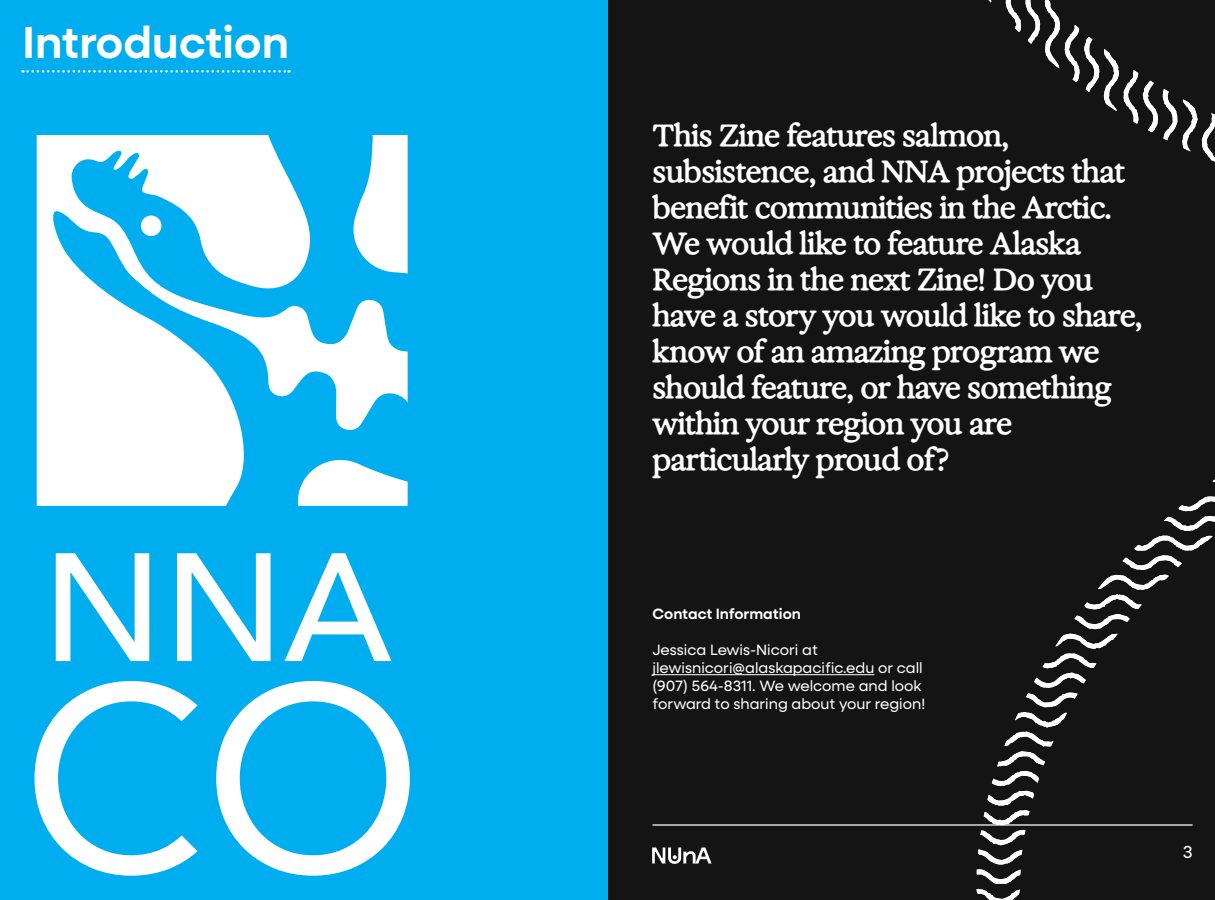
<style>
.page{position:relative;width:1215px;height:900px;background:#151414}
.page>*{position:absolute;margin:0;border:0;box-sizing:border-box;transform-origin:0 0}
.BodyCopy{font:600 45px "Neulis Sans";color:#fff}
.BodyCopy-2{font:30px/36px "Exposure Trial 20";letter-spacing:-.025em;color:#fff}
.t1{font:17.5px "Neulis Sans";color:#fff}
.BodyCopy-3{font:15px "Neulis Sans";color:#fff}
.BodyCopy-4{font:600 15px "Neulis Sans";color:#fff}
</style>
<div class="page">
<hr style="left:653px;top:824px;width:540px;height:2px;background:#fff">
<svg style="left:652px;top:847px;width:60px;height:17px"></svg>
<div style="left:0;top:0;width:608px;height:900px;background:#00aeef"></div>
<svg style="left:56px;top:553px;width:93px;height:108px"></svg>
<svg style="left:177px;top:553px;width:94px;height:108px"></svg>
<svg style="left:285px;top:553px;width:106px;height:108px"></svg>
<svg style="left:216px;top:681px;width:194px;height:195px"></svg>
<svg style="left:35px;top:681px;width:162px;height:195px"></svg>
<svg style="left:37px;top:135px;width:371px;height:371px;fill:#fff"></svg>
<svg style="left:298px;top:454px;width:110px;height:52px"></svg>
<svg style="left:140px;top:215px;width:22px;height:22px"></svg>
<hr style="left:652px;top:674px;width:222px;height:1px;background:#fff">
<svg style="left:977px;top:479px;width:238px;height:421px"></svg>
<svg style="left:988px;top:0;width:227px;height:162px"></svg>
<svg style="left:22px;top:70px;width:268px;height:3px"></svg>
<p class="BodyCopy" style="left:22px;top:9px;width:268px">Introduction</p>
<p class="BodyCopy-2" style="left:652px;top:118px;width:474px">This Zine features salmon, subsistence, and NNA projects that benefit communities in the Arctic.</p>
<p class="BodyCopy-2" style="left:652px;top:226px;width:442px">We would like to feature Alaska<br>Regions in the next Zine! Do you</p>
<p class="BodyCopy-2" style="left:652px;top:298px;width:492px">have a story you would like to share, know of an amazing program we should feature, or have something within your region you are</p>
<p class="BodyCopy-2" style="left:652px;top:442px;width:299px">particularly proud of?</p>
<p class="BodyCopy-4" style="left:652px;top:603px;width:150px">Contact Information</p>
<p class="BodyCopy-3" style="left:652px;top:639px;width:167px">Jessica Lewis-Nicori at</p>
<p class="BodyCopy-3" style="left:652px;top:657px;width:272px">jlewisnicori@alaskapacific.edu or call</p>
<p class="BodyCopy-3" style="left:652px;top:675px;width:271px">(907) 564-8311. We welcome and look</p>
<p class="BodyCopy-3" style="left:652px;top:693px;width:274px">forward to sharing about your region!</p>
<p class="t1" style="left:1183px;top:840px;width:11px">3</p>
</div>
